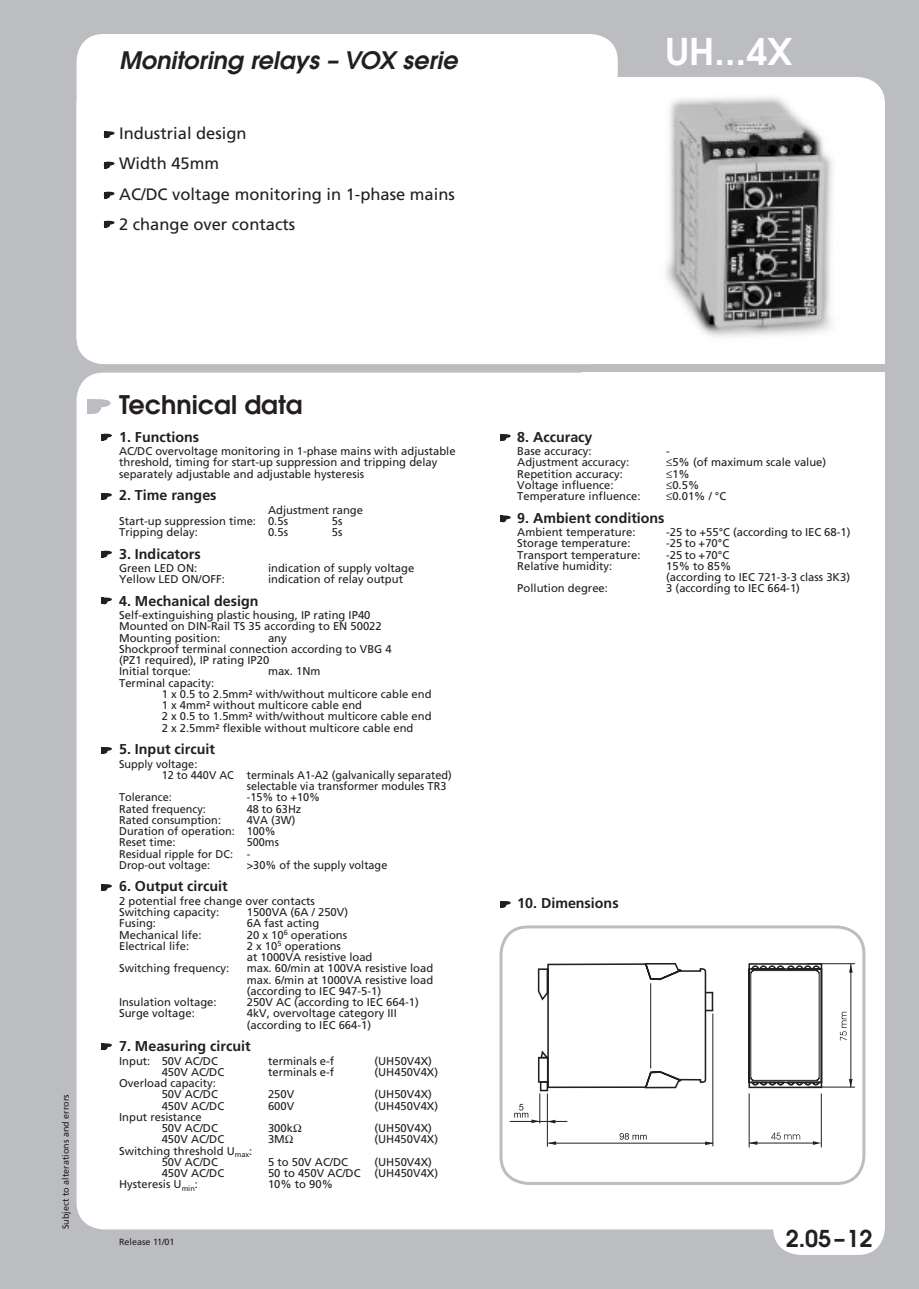
<style>
.page{position:relative;width:919px;height:1289px;background:#fff}
.page>*{position:absolute;margin:0;border:0;box-sizing:border-box;transform-origin:0 0}
.t1{font:600 36.6px "Avant Garde";color:#fff}
.t2{font:600 25.5px "Avant Garde";color:#231f20}
.t3{font:italic 600 24px "Avant Garde";color:#231f20}
.t4{font:600 23.1px "Avant Garde";color:#231f20}
.t5{font:16.5px/30.2px "Frutiger";color:#231f20}
.t6{font:700 14.25px "Frutiger";color:#231f20}
.t7{font:11.25px/11.2px "Frutiger";color:#231f20}
.t8{font:9px "Frutiger";color:#231f20}
</style>
<div class="page">
<div style="left:0;top:0;width:918px;height:1288px;background:#bcbdc0"></div>
<div style="left:77px;top:372px;width:696px;height:857px;background:#fff"></div>
<div style="left:773px;top:591px;width:111px;height:663px;background:#fff"></div>
<div style="left:583px;top:372px;width:301px;height:219px;background:#fff"></div>
<div style="left:617px;top:77px;width:267px;height:114px;background:#fff"></div>
<div style="left:594px;top:191px;width:290px;height:173px;background:#fff"></div>
<div style="left:77px;top:34px;width:540px;height:330px;background:#fff"></div>
<img style="left:657px;top:95px;width:186px;height:242px">
<svg style="left:104px;top:162px;width:10px;height:6px"></svg>
<svg style="left:104px;top:192px;width:10px;height:6px"></svg>
<svg style="left:104px;top:221px;width:10px;height:6px"></svg>
<svg style="left:101px;top:434px;width:11px;height:6px"></svg>
<svg style="left:101px;top:493px;width:11px;height:7px"></svg>
<svg style="left:101px;top:550px;width:11px;height:7px"></svg>
<svg style="left:101px;top:597px;width:11px;height:7px"></svg>
<svg style="left:101px;top:747px;width:11px;height:6px"></svg>
<svg style="left:101px;top:1043px;width:11px;height:7px"></svg>
<svg style="left:500px;top:901px;width:10px;height:6px"></svg>
<svg style="left:500px;top:434px;width:10px;height:7px"></svg>
<svg style="left:500px;top:515px;width:10px;height:7px"></svg>
<svg style="left:101px;top:884px;width:11px;height:6px"></svg>
<svg style="left:97px;top:399px;width:14px;height:8px"></svg>
<div style="left:87px;top:399px;width:14px;height:15px;background:#bcbdc0;border-radius:50%"></div>
<div style="left:87px;top:399px;width:6px;height:15px;background:#bcbdc0"></div>
<svg style="left:498px;top:923px;width:368px;height:260px;background:#ecebec"></svg>
<svg style="left:104px;top:131px;width:10px;height:7px"></svg>
<svg style="left:285px;top:1124px;width:16px;height:19px"></svg>
<p class="t3" style="left:119px;top:47px;width:340px">Monitoring relays – VOX serie</p>
<p class="t5" style="left:119px;top:120px;width:337px">Industrial design<br>Width 45mm<br>AC/DC voltage monitoring in 1-phase mains<br>2 change over contacts</p>
<p class="t1" style="left:665px;top:31px;width:128px">UH...4X</p>
<p class="t8" style="left:62px;top:1229px;width:137px;rotate:-90deg">Subject to alterations and errors</p>
<p class="t2" style="left:119px;top:390px;width:185px">Technical data</p>
<p class="t6" style="left:119px;top:428px;width:81px">1. Functions</p>
<p class="t7" style="left:119px;top:447px;width:338px">AC/DC overvoltage monitoring in 1-phase mains with adjustable threshold, timing for start-up suppression and tripping delay separately adjustable and adjustable hysteresis</p>
<p class="t6" style="left:119px;top:487px;width:99px">2. Time ranges</p>
<p class="t7" style="left:119px;top:505px;width:245px;text-indent:149px">Adjustment range<br>Start-up suppression time: 0.5s</p>
<p class="t7" style="left:332px;top:516px;width:12px">5s</p>
<p class="t7" style="left:119px;top:527px;width:80px">Tripping delay:</p>
<p class="t7" style="left:268px;top:527px;width:22px">0.5s</p>
<p class="t7" style="left:332px;top:527px;width:12px">5s</p>
<p class="t6" style="left:119px;top:545px;width:83px">3. Indicators</p>
<p class="t7" style="left:119px;top:563px;width:80px">Green LED ON:</p>
<p class="t7" style="left:268px;top:563px;width:148px">indication of supply voltage</p>
<p class="t7" style="left:119px;top:575px;width:107px">Yellow LED ON/OFF:</p>
<p class="t7" style="left:268px;top:575px;width:137px">indication of relay output</p>
<p class="t6" style="left:119px;top:592px;width:141px">4. Mechanical design</p>
<p class="t7" style="left:119px;top:610px;width:264px">Self-extinguishing plastic housing, IP rating IP40<br>Mounted on DIN-Rail TS 35 according to EN 50022<br>Mounting position:</p>
<p class="t7" style="left:119px;top:633px;width:274px;text-indent:149px">any<br>Shockproof terminal connection according to VBG 4 (PZ1 required), IP rating IP20<br>Initial torque:</p>
<p class="t7" style="left:268px;top:667px;width:54px">max. 1Nm</p>
<p class="t7" style="left:162px;top:678px;width:271px;text-indent:-43px">Terminal capacity:<br>1 x 0.5 to 2.5mm² with/without multicore cable end 1 x 4mm² without multicore cable end<br>2 x 0.5 to 1.5mm² with/without multicore cable end 2 x 2.5mm² flexible without multicore cable end</p>
<p class="t6" style="left:119px;top:741px;width:97px">5. Input circuit</p>
<p class="t7" style="left:119px;top:759px;width:80px">Supply voltage:</p>
<p class="t7" style="left:162px;top:770px;width:292px">12 to 440V AC terminals A1-A2 (galvanically separated)</p>
<p class="t7" style="left:247px;top:781px;width:201px">selectable via transformer modules TR3</p>
<p class="t7" style="left:119px;top:793px;width:54px">Tolerance:</p>
<p class="t7" style="left:247px;top:793px;width:75px">-15% to +10%</p>
<p class="t7" style="left:119px;top:804px;width:88px">Rated frequency:</p>
<p class="t7" style="left:247px;top:804px;width:56px">48 to 63Hz</p>
<p class="t7" style="left:119px;top:815px;width:103px">Rated consumption:</p>
<p class="t7" style="left:119px;top:815px;width:178px;text-indent:128px">4VA (3W)<br>Duration of operation: 100%<br>Reset time:</p>
<p class="t7" style="left:119px;top:838px;width:161px;text-indent:128px">500ms<br>Residual ripple for DC: -<br>Drop-out voltage:</p>
<p class="t7" style="left:247px;top:860px;width:142px">&gt;30% of the supply voltage</p>
<p class="t6" style="left:119px;top:878px;width:110px">6. Output circuit</p>
<p class="t7" style="left:119px;top:896px;width:197px">2 potential free change over contacts<br>Switching capacity:</p>
<p class="t7" style="left:247px;top:907px;width:103px">1500VA (6A / 250V)</p>
<p class="t7" style="left:119px;top:918px;width:38px">Fusing:</p>
<p class="t7" style="left:247px;top:918px;width:74px">6A fast acting</p>
<p class="t7" style="left:119px;top:930px;width:84px">Mechanical life:</p>
<p class="t7" style="left:247px;top:930px;width:102px">20 x 10<sup>6</sup> operations</p>
<p class="t7" style="left:119px;top:941px;width:72px">Electrical life:</p>
<p class="t7" style="left:247px;top:941px;width:127px">2 x 10<sup>5</sup> operations<br>at 1000VA resistive load</p>
<p class="t7" style="left:119px;top:963px;width:111px">Switching frequency:</p>
<p class="t7" style="left:247px;top:963px;width:188px;text-align:justify">max. 60/min at 100VA resistive load max. 6/min at 1000VA resistive load (according to IEC 947-5-1)</p>
<p class="t7" style="left:119px;top:997px;width:99px">Insulation voltage:</p>
<p class="t7" style="left:247px;top:997px;width:173px">250V AC (according to IEC 664-1)</p>
<p class="t7" style="left:119px;top:1008px;width:77px">Surge voltage:</p>
<p class="t7" style="left:247px;top:1008px;width:152px">4kV, overvoltage category III (according to IEC 664-1)</p>
<p class="t6" style="left:119px;top:1037px;width:133px">7. Measuring circuit</p>
<p class="t7" style="left:119px;top:1056px;width:100px">Input: 50V AC/DC</p>
<p class="t7" style="left:268px;top:1056px;width:68px">terminals e-f</p>
<p class="t7" style="left:374px;top:1056px;width:59px">(UH50V4X)</p>
<p class="t7" style="left:162px;top:1067px;width:64px">450V AC/DC</p>
<p class="t7" style="left:268px;top:1067px;width:68px">terminals e-f</p>
<p class="t7" style="left:374px;top:1067px;width:65px">(UH450V4X)</p>
<p class="t7" style="left:119px;top:1078px;width:100px;text-align:right">Overload capacity:<br>50V AC/DC</p>
<p class="t7" style="left:268px;top:1089px;width:28px">250V</p>
<p class="t7" style="left:374px;top:1089px;width:59px">(UH50V4X)</p>
<p class="t7" style="left:162px;top:1101px;width:64px">450V AC/DC</p>
<p class="t7" style="left:268px;top:1101px;width:28px">600V</p>
<p class="t7" style="left:374px;top:1101px;width:65px">(UH450V4X)</p>
<p class="t7" style="left:162px;top:1112px;width:58px;text-indent:-43px">Input resistance<br>50V AC/DC</p>
<p class="t7" style="left:268px;top:1123px;width:27px">300k</p>
<p class="t7" style="left:374px;top:1123px;width:59px">(UH50V4X)</p>
<p class="t7" style="left:162px;top:1134px;width:64px">450V AC/DC</p>
<p class="t7" style="left:268px;top:1134px;width:18px">3M</p>
<p class="t7" style="left:374px;top:1134px;width:65px">(UH450V4X)</p>
<p class="t7" style="left:162px;top:1146px;width:92px;text-indent:-43px">Switching threshold U<sub>max</sub>:<br>50V AC/DC</p>
<p class="t7" style="left:268px;top:1157px;width:82px">5 to 50V AC/DC</p>
<p class="t7" style="left:374px;top:1157px;width:59px">(UH50V4X)</p>
<p class="t7" style="left:162px;top:1168px;width:64px">450V AC/DC</p>
<p class="t7" style="left:268px;top:1168px;width:172px">50 to 450V AC/DC (UH450V4X)</p>
<p class="t7" style="left:119px;top:1179px;width:80px">Hysteresis U<sub>min</sub>:</p>
<p class="t7" style="left:268px;top:1179px;width:67px">10% to 90%</p>
<p class="t8" style="left:119px;top:1238px;width:57px">Release 11/01</p>
<p class="t6" style="left:517px;top:428px;width:77px">8. Accuracy</p>
<p class="t7" style="left:517px;top:447px;width:76px">Base accuracy:</p>
<p class="t7" style="left:666px;top:447px;width:5px">-</p>
<p class="t7" style="left:517px;top:458px;width:113px">Adjustment accuracy:</p>
<p class="t7" style="left:666px;top:458px;width:161px">≤5% (of maximum scale value)</p>
<p class="t7" style="left:517px;top:469px;width:107px">Repetition accuracy:</p>
<p class="t7" style="left:666px;top:469px;width:25px">≤1%</p>
<p class="t7" style="left:517px;top:480px;width:98px">Voltage influence:</p>
<p class="t7" style="left:666px;top:480px;width:35px">≤0.5%</p>
<p class="t7" style="left:517px;top:492px;width:125px">Temperature influence:</p>
<p class="t7" style="left:666px;top:492px;width:62px">≤0.01% / °C</p>
<p class="t6" style="left:517px;top:509px;width:149px">9. Ambient conditions</p>
<p class="t7" style="left:517px;top:527px;width:120px">Ambient temperature:</p>
<p class="t7" style="left:666px;top:527px;width:186px">-25 to +55°C (according to IEC 68-1)</p>
<p class="t7" style="left:517px;top:539px;width:115px">Storage temperature:</p>
<p class="t7" style="left:666px;top:539px;width:65px">-25 to +70°C</p>
<p class="t7" style="left:517px;top:550px;width:125px">Transport temperature:</p>
<p class="t7" style="left:666px;top:550px;width:65px">-25 to +70°C</p>
<p class="t7" style="left:517px;top:561px;width:97px">Relative humidity:</p>
<p class="t7" style="left:666px;top:561px;width:185px">15% to 85%<br>(according to IEC 721-3-3 class 3K3)</p>
<p class="t7" style="left:517px;top:584px;width:92px">Pollution degree:</p>
<p class="t7" style="left:666px;top:584px;width:135px">3 (according to IEC 664-1)</p>
<p class="t6" style="left:517px;top:894px;width:103px">10. Dimensions</p>
<p class="t4" style="left:785px;top:1225px;width:88px">2.05–12</p>
</div>
